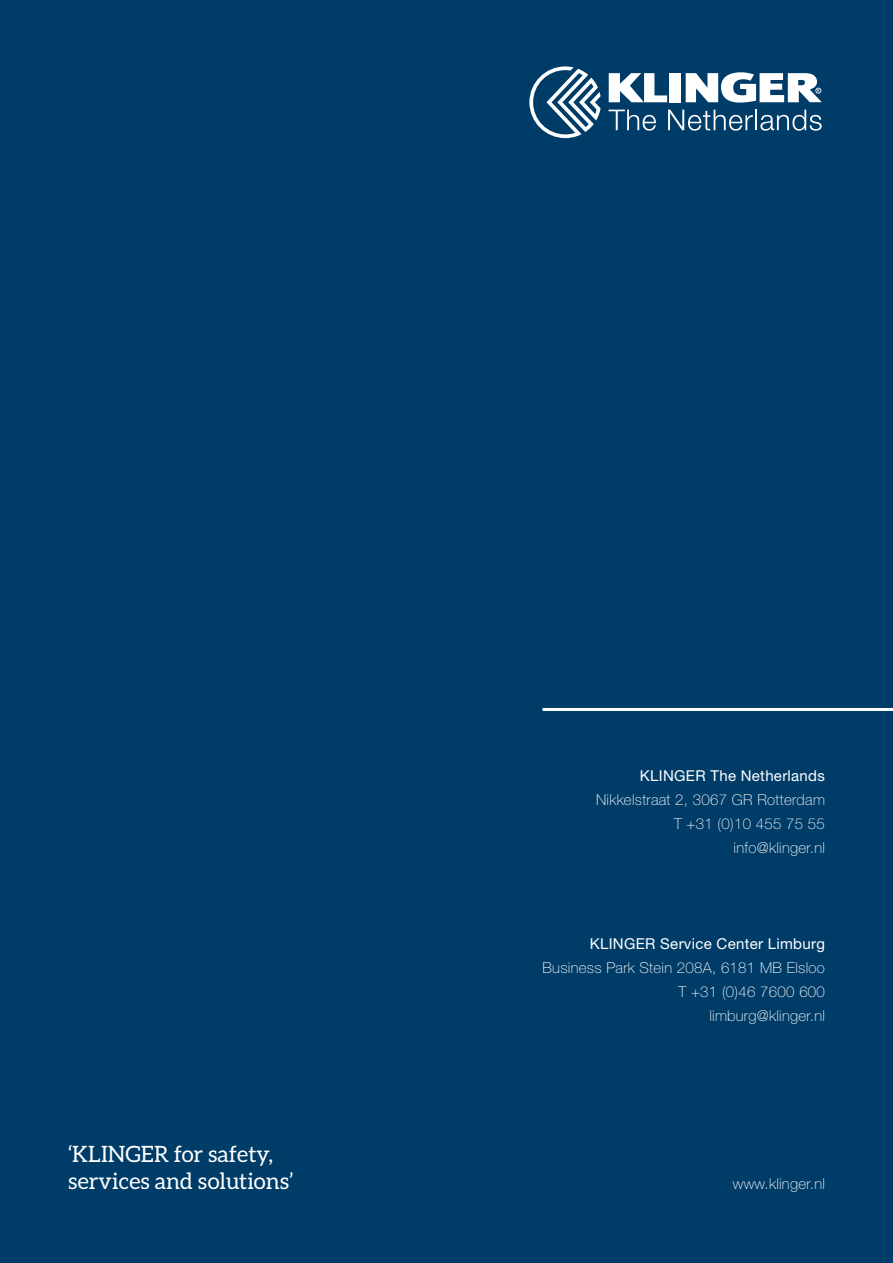
<style>
.page{position:relative;width:893px;height:1263px;background:#003c68}
.page>*{position:absolute;margin:0;border:0;box-sizing:border-box;transform-origin:0 0}
.t1{font:22.5px/27px "Aleo";color:#fff}
.t2{font:100 15px/24px "Helvetica Neue LT Pro";letter-spacing:.02em;color:#fff;text-align:right}
.t3{font:15px "Helvetica Neue LT Pro";letter-spacing:.02em;color:#fff}
</style>
<div class="page">
<hr style="left:542px;top:708px;width:351px;height:3px;background:#fff">
<div style="left:670px;top:73px;width:11px;height:29px;background:#fff"></div>
<svg style="left:609px;top:73px;width:58px;height:29px"></svg>
<svg style="left:686px;top:72px;width:136px;height:31px"></svg>
<svg style="left:529px;top:66px;width:72px;height:72px"></svg>
<svg style="left:609px;top:110px;width:47px;height:21px"></svg>
<svg style="left:668px;top:110px;width:85px;height:21px"></svg>
<hr style="left:755px;top:110px;width:2px;height:20px;background:#fff">
<svg style="left:760px;top:110px;width:62px;height:21px"></svg>
<h1 class="t1" style="left:68px;top:1140px;width:227px">‘KLINGER for safety, services and solutions’</h1>
<p class="t3" style="left:640px;top:766px;width:186px">KLINGER The Netherlands</p>
<p class="t2" style="left:596px;top:787px;width:230px">Nikkelstraat 2, 3067 GR Rotterdam<br>T +31 (0)10 455 75 55 info@klinger.nl</p>
<p class="t3" style="left:590px;top:934px;width:237px">KLINGER Service Center Limburg</p>
<p class="t2" style="left:542px;top:955px;width:284px">Business Park Stein 208A, 6181 MB Elsloo<br>T +31 (0)46 7600 600<br>limburg@klinger.nl</p>
<p class="t2" style="left:733px;top:1171px;width:94px">www.klinger.nl</p>
</div>
